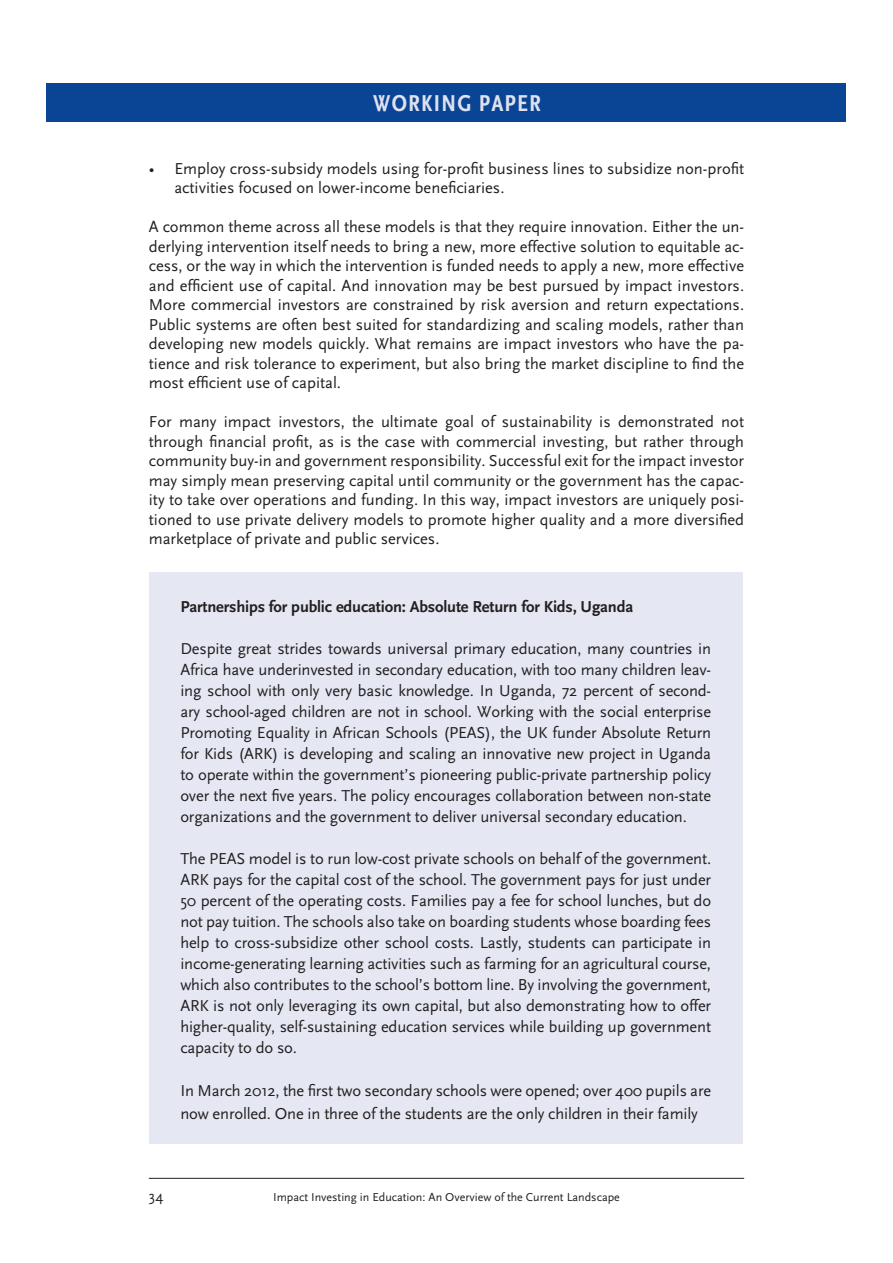
<style>
.page{position:relative;width:893px;height:1263px;background:#fff}
.page>*{position:absolute;margin:0;border:0;box-sizing:border-box;transform-origin:0 0}
.t1{font:24px "Scala Sans Bold Con";letter-spacing:.05em;color:#dee1f0}
.t2{font:16.5px/21px "Scala Sans";letter-spacing:-.01em;color:#231f20;text-align:justify}
.t3{font:700 16.5px "Scala Sans";letter-spacing:-.01em;color:#231f20}
.t4{font:15px "Scala Sans";color:#231f20}
.t5{font:12px "Scala Sans";color:#231f20}
</style>
<div class="page">
<div style="left:47px;top:83px;width:799px;height:38px;background:#094594"></div>
<hr style="left:149px;top:1178px;width:595px;height:1px;background:#231f20">
<div style="left:149px;top:572px;width:594px;height:572px;background:#e5e8f3"></div>
<h1 class="t1" style="left:373px;top:94px;width:169px">WORKING PAPER</h1>
<p class="t2" style="left:174px;top:160px;width:571px;line-height:19.5px;text-indent:-26px">• Employ cross-subsidy models using for-profit business lines to subsidize non-profit activities focused on lower-income beneficiaries.</p>
<p class="t2" style="left:149px;top:218px;width:597px;line-height:19.5px">A common theme across all these models is that they require innovation. Either the un&shy;derlying intervention itself needs to bring a new, more effective solution to equitable ac&shy;cess, or the way in which the intervention is funded needs to apply a new, more effective and efficient use of capital. And innovation may be best pursued by impact investors.<br>More commercial investors are constrained by risk aversion and return expectations.<br>Public systems are often best suited for standardizing and scaling models, rather than developing new models quickly. What remains are impact investors who have the pa&shy;tience and risk tolerance to experiment, but also bring the market discipline to find the most efficient use of capital.</p>
<p class="t2" style="left:149px;top:413px;width:597px;line-height:19.5px">For many impact investors, the ultimate goal of sustainability is demonstrated not through financial profit, as is the case with commercial investing, but rather through community buy-in and government responsibility. Successful exit for the impact investor may simply mean preserving capital until community or the government has the capac&shy;ity to take over operations and funding. In this way, impact investors are uniquely posi&shy;tioned to use private delivery models to promote higher quality and a more diversified marketplace of private and public services.</p>
<p class="t3" style="left:180px;top:600px;width:454px">Partnerships for public education: Absolute Return for Kids, Uganda</p>
<p class="t2" style="left:180px;top:639px;width:532px">Despite great strides towards universal primary education, many countries in Africa have underinvested in secondary education, with too many children leav&shy;ing school with only very basic knowledge. In Uganda, 72 percent of second&shy;ary school-aged children are not in school. Working with the social enterprise Promoting Equality in African Schools (PEAS), the UK funder Absolute Return for Kids (ARK) is developing and scaling an innovative new project in Uganda to operate within the government’s pioneering public-private partnership policy over the next five years. The policy encourages collaboration between non-state organizations and the government to deliver universal secondary education.</p>
<p class="t2" style="left:180px;top:849px;width:532px">The PEAS model is to run low-cost private schools on behalf of the government.<br>ARK pays for the capital cost of the school. The government pays for just under 50 percent of the operating costs. Families pay a fee for school lunches, but do not pay tuition. The schools also take on boarding students whose boarding fees help to cross-subsidize other school costs. Lastly, students can participate in income-generating learning activities such as farming for an agricultural course, which also contributes to the school’s bottom line. By involving the government, ARK is not only leveraging its own capital, but also demonstrating how to offer higher-quality, self-sustaining education services while building up government capacity to do so.</p>
<p class="t2" style="left:180px;top:1081px;width:532px;line-height:22.5px">In March 2012, the first two secondary schools were opened; over 400 pupils are now enrolled. One in three of the students are the only children in their family</p>
<p class="t4" style="left:149px;top:1189px;width:16px">34</p>
<p class="t5" style="left:273px;top:1192px;width:348px">Impact Investing in Education: An Overview of the Current Landscape</p>
</div>
